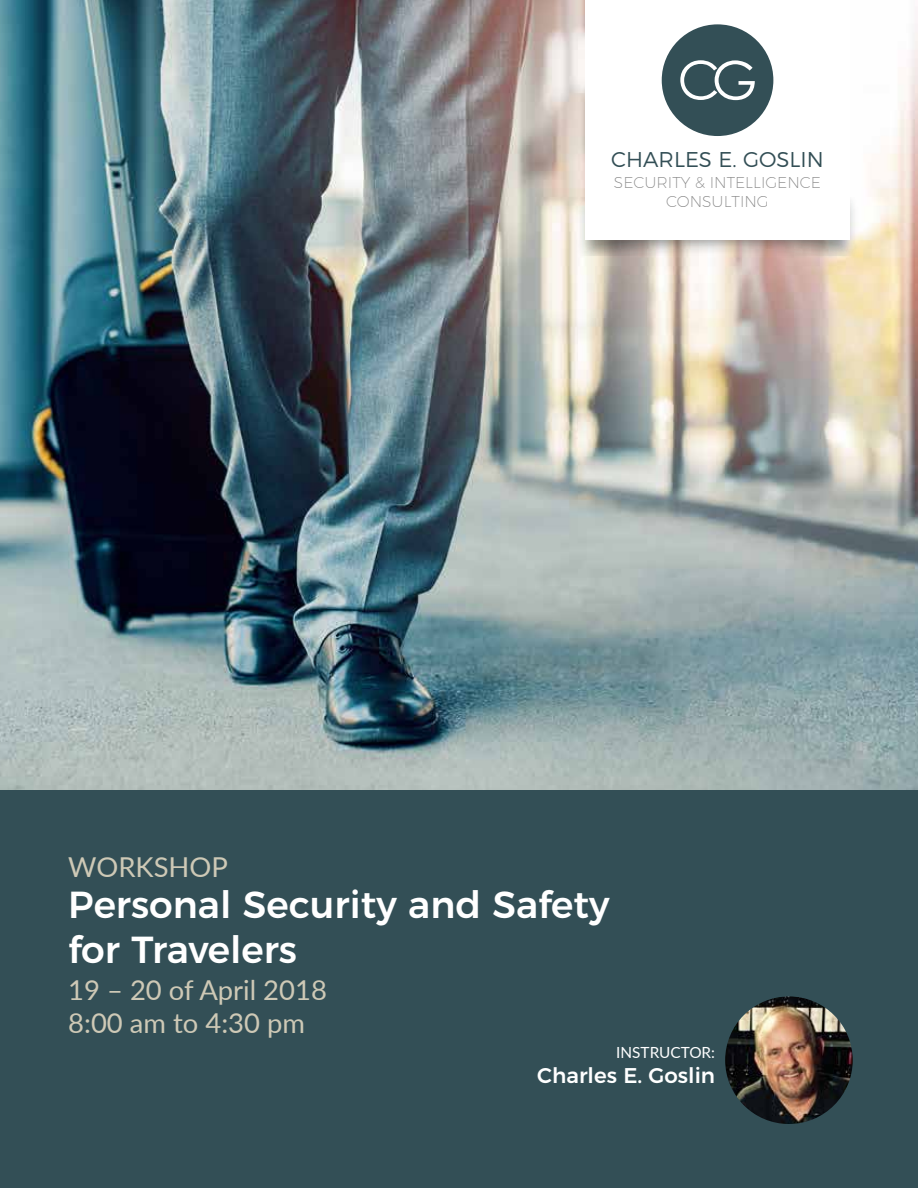
<style>
.page{position:relative;width:918px;height:1188px;background:#fff}
.page>*{position:absolute;margin:0;border:0;box-sizing:border-box;transform-origin:0 0}
.t1{font:500 37.65px/45.2px "Montserrat";color:#fff}
.t2{font:27.45px/32.8px "Lato";color:#cec9b6}
.t3{font:300 21.45px "Montserrat";color:#334f56}
.t4{font:500 21.3px "Montserrat";color:#fff}
.t5{font:200 15.75px/18.8px "Montserrat";color:#868686;text-align:center}
.t6{font:15.3px "Lato";color:#fff}
</style>
<div class="page">
<img style="left:0;top:0;width:918px;height:791px">
<div style="left:0;top:791px;width:918px;height:397px;background:#334f56"></div>
<img style="left:565px;top:198px;width:306px;height:58px">
<div style="left:585px;top:0;width:265px;height:240px;background:#fff"></div>
<img style="left:725px;top:996px;width:128px;height:128px;border-radius:64px">
<div style="left:662px;top:24px;width:111px;height:112px;background:#334f56;border-radius:50%"></div>
<svg style="left:680px;top:60px;width:75px;height:40px"></svg>
<p class="t2" style="left:68px;top:849px;width:161px">WORKSHOP</p>
<p class="t3" style="left:611px;top:142px;width:214px">CHARLES E. GOSLIN</p>
<p class="t5" style="left:614px;top:172px;width:209px">SECURITY &amp; INTELLIGENCE<br>CONSULTING</p>
<h1 class="t1" style="left:68px;top:879px;width:543px">Personal Security and Safety for Travelers</h1>
<p class="t2" style="left:68px;top:973px;width:260px">19 – 20 of April 2018<br>8:00 am to 4:30 pm</p>
<p class="t6" style="left:616px;top:1041px;width:100px">INSTRUCTOR:</p>
<p class="t4" style="left:537px;top:1059px;width:179px">Charles E. Goslin</p>
</div>
